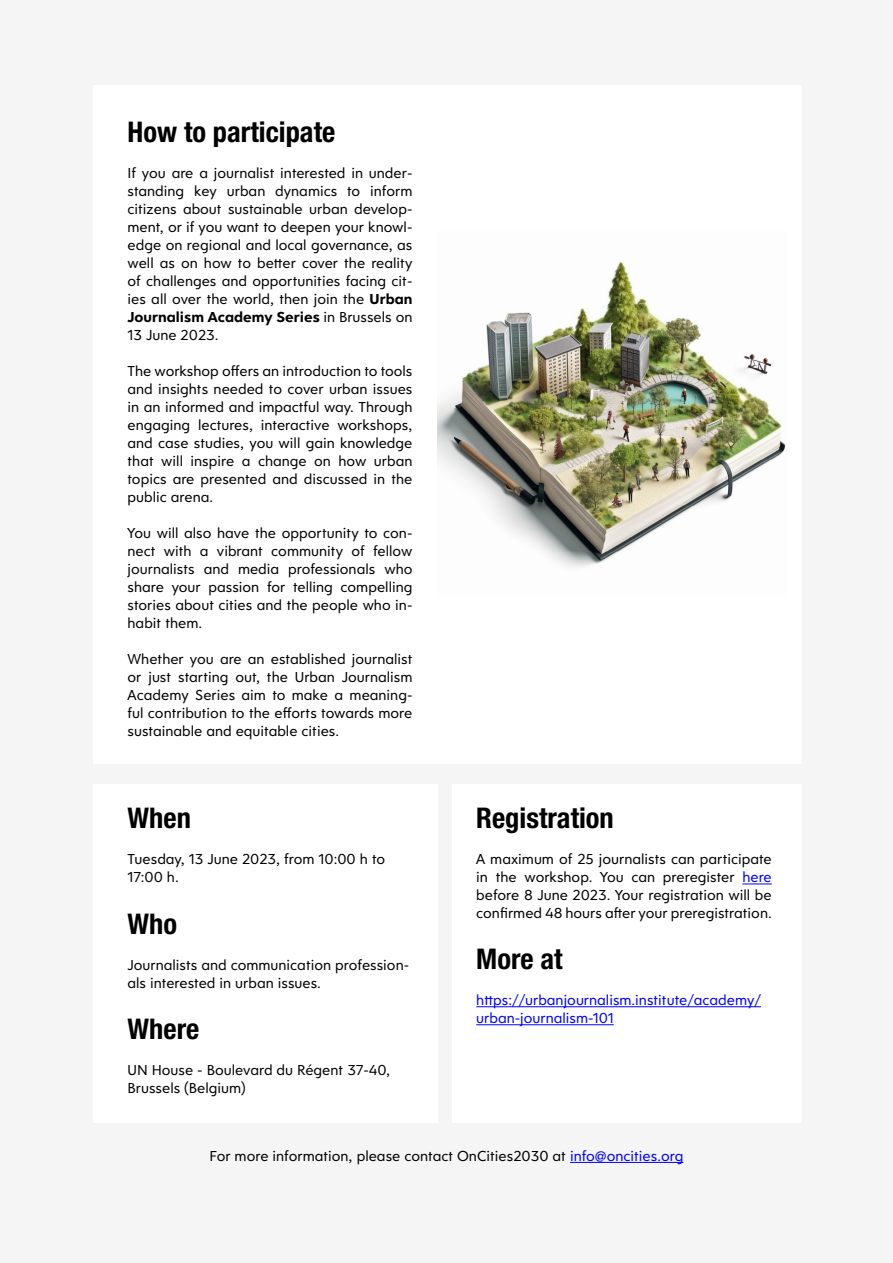
<style>
.page{position:relative;width:893px;height:1263px;background:#f5f5f5}
.page>*{position:absolute;margin:0;border:0;box-sizing:border-box;transform-origin:0 0}
.t1{font:700 condensed 28.5px "Helvetica Neue LT Std";color:#000}
.t2{font:15px/18px "Clarika Geometric";color:#000;text-align:justify}
.t3{font:15px/18px "Clarika Geometric";color:#00f}
.s1{font-weight:700}
.s2{color:#00f}
</style>
<div class="page">
<div style="left:94px;top:85px;width:707px;height:678px;background:#fff"></div>
<img style="left:438px;top:261px;width:348px;height:306px">
<div style="left:94px;top:784px;width:344px;height:339px;background:#fff"></div>
<div style="left:452px;top:784px;width:349px;height:339px;background:#fff"></div>
<hr style="left:742px;top:883px;width:30px;height:1px;background:#00f">
<hr style="left:476px;top:1006px;width:285px;height:1px;background:#00f">
<hr style="left:476px;top:1024px;width:138px;height:1px;background:#00f">
<hr style="left:570px;top:1162px;width:113px;height:1px;background:#00f">
<h1 class="t1" style="left:128px;top:114px;width:209px">How to participate</h1>
<p class="t2" style="left:128px;top:163px;width:286px">If you are a journalist interested in under&shy;standing key urban dynamics to inform citizens about sustainable urban develop&shy;ment, or if you want to deepen your knowl&shy;edge on regional and local governance, as well as on how to better cover the reality of challenges and opportunities facing cit&shy;ies all over the world, then join the <span class="s1">Urban Journalism Academy Series</span> in Brussels on 13 June 2023.</p>
<p class="t2" style="left:128px;top:361px;width:286px">The workshop offers an introduction to tools and insights needed to cover urban issues in an informed and impactful way. Through engaging lectures, interactive workshops, and case studies, you will gain knowledge that will inspire a change on how urban topics are presented and discussed in the public arena.</p>
<p class="t2" style="left:128px;top:523px;width:286px">You will also have the opportunity to con&shy;nect with a vibrant community of fellow journalists and media professionals who share your passion for telling compelling stories about cities and the people who in&shy;habit them.</p>
<p class="t2" style="left:128px;top:649px;width:286px">Whether you are an established journalist or just starting out, the Urban Journalism Academy Series aim to make a meaning&shy;ful contribution to the efforts towards more sustainable and equitable cities.</p>
<h1 class="t1" style="left:128px;top:801px;width:65px">When</h1>
<p class="t2" style="left:128px;top:850px;width:259px">Tuesday, 13 June 2023, from 10:00 h to<br>17:00 h.</p>
<h1 class="t1" style="left:128px;top:906px;width:51px">Who</h1>
<p class="t2" style="left:128px;top:955px;width:283px">Journalists and communication profession&shy;als interested in urban issues.</p>
<h1 class="t1" style="left:128px;top:1011px;width:73px">Where</h1>
<p class="t2" style="left:128px;top:1060px;width:264px">UN House - Boulevard du Régent 37-40,<br>Brussels (Belgium)</p>
<h1 class="t1" style="left:476px;top:801px;width:139px">Registration</h1>
<p class="t2" style="left:476px;top:850px;width:297px">A maximum of 25 journalists can participate in the workshop. You can preregister <span class="s2">here </span>before 8 June 2023. Your registration will be confirmed 48 hours after your preregistration.</p>
<h1 class="t1" style="left:476px;top:942px;width:88px">More at</h1>
<p class="t3" style="left:476px;top:991px;width:286px">https://urbanjournalism.institute/academy/ urban-journalism-101</p>
<p class="t2" style="left:210px;top:1146px;width:475px">For more information, please contact OnCities2030 at <span class="s2">info@oncities.org</span></p>
</div>
